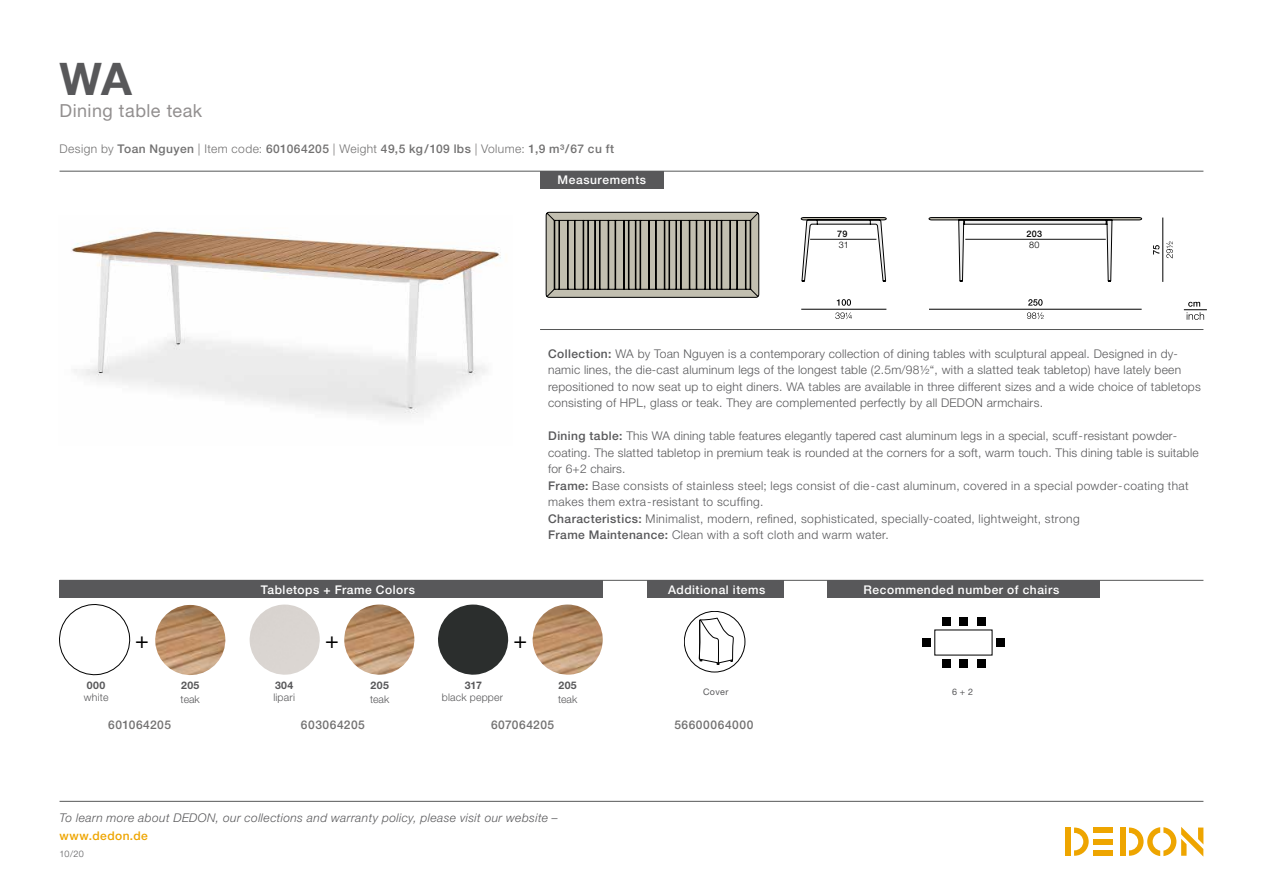
<style>
.page{position:relative;width:1263px;height:893px;background:#fff}
.page>*{position:absolute;margin:0;border:0;box-sizing:border-box;transform-origin:0 0}
.t1{font:700 45px "Helvetica Neue LT";color:#58585a}
.t2{font:22.8px "Helvetica Neue LT";color:#000}
.t3{font:18px "Helvetica Neue LT";letter-spacing:.025em;color:#928f8f}
.t4{font:300 12px/16.5px "Helvetica Neue LT";letter-spacing:.02em;color:#58585a}
.t5{font:500 12px "Helvetica Neue LT";letter-spacing:.04em;color:#727171}
.t6{font:italic 300 12px "Helvetica Neue LT";letter-spacing:.035em;color:#58585a}
.t7{font:500 12px "Helvetica Neue LT";letter-spacing:.045em;color:#fff}
.t8{font:500 12px "Helvetica Neue LT";letter-spacing:.035em;color:#eea500}
.t9{font:300 10.5px "Helvetica Neue LT";letter-spacing:.015em;color:#58585a}
.t10{font:700 10.5px "Helvetica Neue LT";letter-spacing:.04em;color:#58585a}
.t11{font:9px "Helvetica Neue LT";letter-spacing:.035em;color:#58585a}
.t12{font:300 9px "Helvetica Neue LT";color:#58585a}
.t13{font:500 9px "Helvetica Neue LT";color:#000}
.t14{font:300 9px "Helvetica Neue LT";color:#000}
.s1{font-weight:300}
.s2{font-weight:500}
</style>
<div class="page">
<div style="left:1120px;top:827px;width:5px;height:29px;background:#eea500"></div>
<div style="left:1094px;top:827px;width:19px;height:6px;background:#eea500"></div>
<div style="left:1094px;top:850px;width:19px;height:6px;background:#eea500"></div>
<div style="left:1094px;top:839px;width:19px;height:5px;background:#eea500"></div>
<svg style="left:1074px;top:827px;width:15px;height:29px"></svg>
<div style="left:1065px;top:827px;width:6px;height:29px;background:#eea500"></div>
<svg style="left:1129px;top:827px;width:74px;height:29px"></svg>
<hr style="left:60px;top:801px;width:1143px;height:1px;background:#565757">
<img style="left:71px;top:231px;width:430px;height:186px">
<hr style="left:60px;top:580px;width:1143px;height:1px;background:#565757">
<hr style="left:60px;top:171px;width:1143px;height:1px;background:#565757">
<hr style="left:540px;top:329px;width:663px;height:1px;background:#565757">
<div style="left:540px;top:171px;width:124px;height:17px;background:#58585a"></div>
<svg style="left:1184px;top:302px;width:23px;height:18px"></svg>
<hr style="left:929px;top:309px;width:213px;height:1px;background:#010101">
<svg style="left:1027px;top:312px;width:17px;height:7px"></svg>
<hr style="left:1162px;top:218px;width:1px;height:64px;background:#010101">
<svg style="left:1153px;top:245px;width:6px;height:9px"></svg>
<svg style="left:1166px;top:241px;width:7px;height:17px"></svg>
<hr style="left:801px;top:309px;width:85px;height:1px;background:#010101">
<svg style="left:837px;top:299px;width:14px;height:7px"></svg>
<svg style="left:835px;top:312px;width:17px;height:7px"></svg>
<svg style="left:929px;top:217px;width:213px;height:89px"></svg>
<svg style="left:801px;top:217px;width:85px;height:65px"></svg>
<svg style="left:546px;top:212px;width:213px;height:86px;background:#949186"></svg>
<div style="left:827px;top:580px;width:273px;height:18px;background:#58585a"></div>
<div style="left:959px;top:617px;width:9px;height:9px;background:#000"></div>
<div style="left:959px;top:659px;width:9px;height:9px;background:#000"></div>
<div style="left:942px;top:617px;width:8px;height:9px;background:#000"></div>
<div style="left:942px;top:659px;width:8px;height:9px;background:#000"></div>
<div style="left:977px;top:617px;width:8px;height:9px;background:#000"></div>
<div style="left:977px;top:659px;width:8px;height:9px;background:#000"></div>
<div style="left:996px;top:638px;width:9px;height:9px;background:#000"></div>
<div style="left:922px;top:638px;width:9px;height:9px;background:#000"></div>
<div style="left:648px;top:580px;width:136px;height:18px;background:#58585a"></div>
<div style="left:684px;top:611px;width:61px;height:61px;border:1px solid #000;border-radius:50%"></div>
<svg style="left:699px;top:618px;width:35px;height:47px"></svg>
<div style="left:60px;top:580px;width:543px;height:18px;background:#58585a"></div>
<svg style="left:59px;top:604px;width:72px;height:72px"></svg>
<img style="left:249px;top:604px;width:71px;height:71px">
<img style="left:438px;top:604px;width:71px;height:71px">
<img style="left:155px;top:605px;width:71px;height:71px">
<img style="left:344px;top:604px;width:71px;height:71px">
<img style="left:532px;top:604px;width:71px;height:71px">
<hr style="left:810px;top:239px;width:66px;height:1px;background:#121212">
<hr style="left:965px;top:239px;width:141px;height:1px;background:#121212">
<h1 class="t1" style="left:60px;top:51px;width:74px">WA</h1>
<h3 class="t3" style="left:60px;top:100px;width:144px">Dining table teak</h3>
<p class="t5" style="left:60px;top:142px;width:556px"><span class="s1">Design by</span> Toan Nguyen <span class="s1">| Item code:</span> 601064205 <span class="s1">| Weight</span> 49,5 kg/109 lbs <span class="s1">| Volume:</span> 1,9 m³/67 cu ft</p>
<p class="t7" style="left:558px;top:173px;width:90px">Measurements</p>
<p class="t13" style="left:837px;top:229px;width:12px">79</p>
<p class="t13" style="left:1026px;top:229px;width:17px">203</p>
<p class="t14" style="left:839px;top:239px;width:12px">31</p>
<p class="t14" style="left:1029px;top:239px;width:12px">80</p>
<p class="t7" style="left:261px;top:582px;width:156px">Tabletops + Frame Colors</p>
<p class="t4" style="left:548px;top:345px;width:654px"><span class="s2">Collection:</span> WA by Toan Nguyen is a contemporary collection of dining tables with sculptural appeal. Designed in dy&shy;namic lines, the die-cast aluminum legs of the longest table (2.5m/98½“, with a slatted teak tabletop) have lately been repositioned to now seat up to eight diners. WA tables are available in three different sizes and a wide choice of tabletops consisting of HPL, glass or teak. They are complemented perfectly by all DEDON armchairs.</p>
<p class="t4" style="left:548px;top:427px;width:652px"><span class="s2">Dining table:</span> This WA dining table features elegantly tapered cast aluminum legs in a special, scuff-resistant powder&shy;coating. The slatted tabletop in premium teak is rounded at the corners for a soft, warm touch. This dining table is suitable for 6+2 chairs.<br><span class="s2">Frame:</span> Base consists of stainless steel; legs consist of die-cast aluminum, covered in a special powder-coating that makes them extra-resistant to scuffing.<br><span class="s2">Characteristics:</span> Minimalist, modern, refined, sophisticated, specially-coated, lightweight, strong<br><span class="s2">Frame Maintenance:</span> Clean with a soft cloth and warm water.</p>
<p class="t7" style="left:668px;top:582px;width:99px">Additional items</p>
<p class="t7" style="left:863px;top:582px;width:197px">Recommended number of chairs</p>
<h2 class="t2" style="left:135px;top:627px;width:15px">+</h2>
<h2 class="t2" style="left:325px;top:627px;width:15px">+</h2>
<h2 class="t2" style="left:514px;top:627px;width:15px">+</h2>
<p class="t10" style="left:370px;top:679px;width:20px">205</p>
<p class="t9" style="left:370px;top:692px;width:21px">teak</p>
<p class="t5" style="left:108px;top:717px;width:64px">601064205</p>
<p class="t5" style="left:301px;top:717px;width:65px">603064205</p>
<p class="t5" style="left:491px;top:717px;width:65px">607064205</p>
<p class="t10" style="left:87px;top:679px;width:20px">000</p>
<p class="t9" style="left:84px;top:691px;width:26px">white</p>
<p class="t10" style="left:181px;top:679px;width:20px">205</p>
<p class="t9" style="left:181px;top:692px;width:21px">teak</p>
<p class="t10" style="left:275px;top:679px;width:20px">304</p>
<p class="t9" style="left:273px;top:691px;width:23px">lipari</p>
<p class="t10" style="left:465px;top:679px;width:19px">317</p>
<p class="t9" style="left:442px;top:691px;width:63px">black pepper</p>
<p class="t10" style="left:558px;top:679px;width:20px">205</p>
<p class="t9" style="left:558px;top:692px;width:21px">teak</p>
<p class="t6" style="left:60px;top:811px;width:500px">To learn more about DEDON, our collections and warranty policy, please visit our website –</p>
<p class="t8" style="left:60px;top:829px;width:90px">www.dedon.de</p>
<p class="t12" style="left:60px;top:848px;width:26px">10/20</p>
<p class="t11" style="left:703px;top:686px;width:27px">Cover</p>
<p class="t5" style="left:674px;top:717px;width:80px">56600064000</p>
<p class="t11" style="left:952px;top:686px;width:23px">6 + 2</p>
</div>
